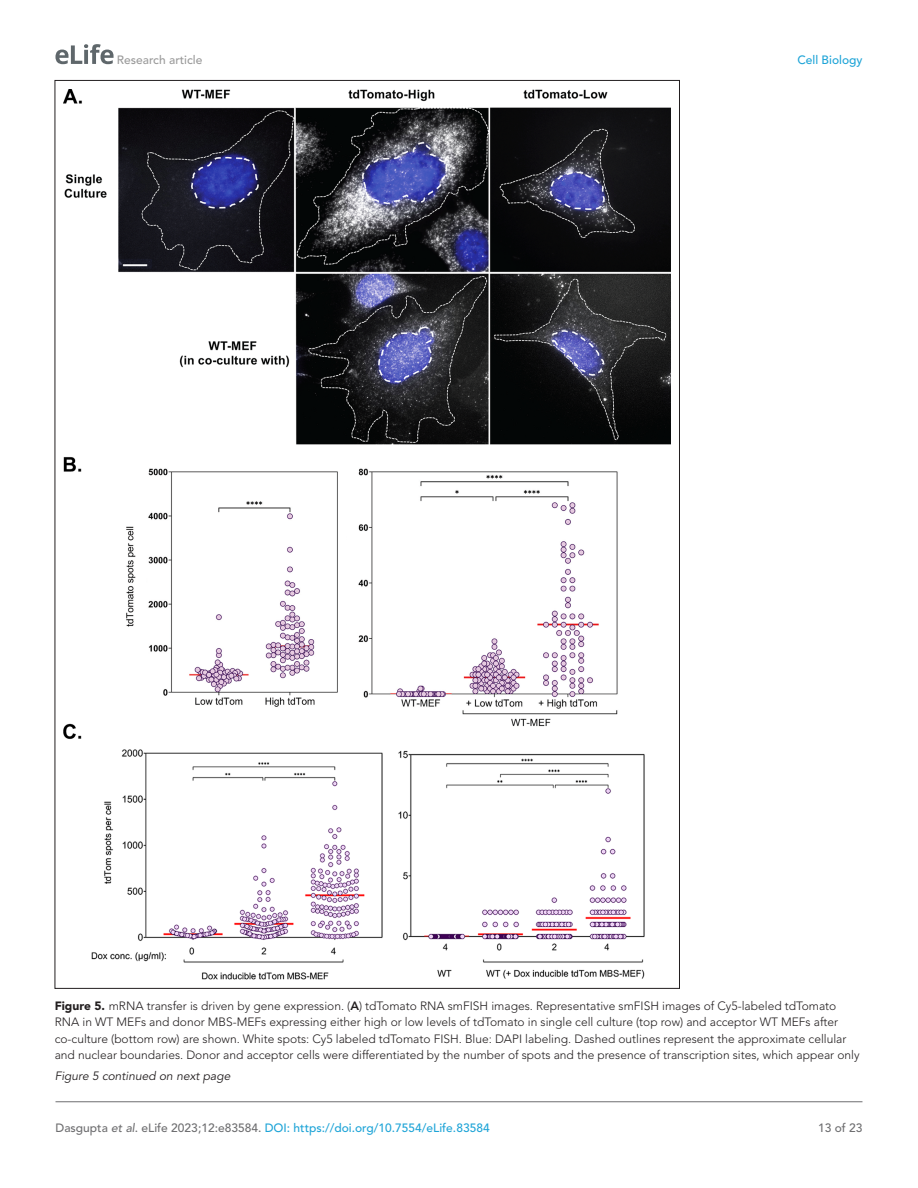
<style>
.page{position:relative;width:918px;height:1188px;background:#fff}
.page>*{position:absolute;margin:0;border:0;box-sizing:border-box;transform-origin:0 0}
.t1{font:300 12px/16.5px "Avenir LT Std";color:#231f20}
.t2{font:500 12px "Avenir LT Std";color:#1ea4d7}
.t3{font:italic 12px "Avenir LT Std";color:#231f20}
.t4{font:500 12px "Avenir LT Std";color:#9a9a9a}
.t5{font:500 12px "Avenir LT Std";color:#6e6e70}
.s1{font-weight:900}
.s2{font-weight:800}
.s3{color:#6e6e70}
.s4{font-style:italic;color:#6e6e70}
</style>
<div class="page">
<svg style="left:55px;top:44px;width:59px;height:20px"></svg>
<hr style="left:56px;top:1101px;width:806px;height:1px;background:#6e6e70">
<img style="left:64px;top:89px;width:606px;height:890px">
<p class="t4" style="left:117px;top:53px;width:87px">Research article</p>
<p class="t2" style="left:797px;top:53px;width:67px">Cell Biology</p>
<p class="t1" style="left:55px;top:997px;width:806px"><span class="s1">Figure 5.</span> mRNA transfer is driven by gene expression. (<span class="s2">A</span>) tdTomato RNA smFISH images. Representative smFISH images of Cy5-labeled tdTomato RNA in WT MEFs and donor MBS-MEFs expressing either high or low levels of tdTomato in single cell culture (top row) and acceptor WT MEFs after co-culture (bottom row) are shown. White spots: Cy5 labeled tdTomato FISH. Blue: DAPI labeling. Dashed outlines represent the approximate cellular and nuclear boundaries. Donor and acceptor cells were differentiated by the number of spots and the presence of transcription sites, which appear only</p>
<p class="t3" style="left:55px;top:1069px;width:177px">Figure 5 continued on next page</p>
<p class="t2" style="left:56px;top:1121px;width:436px"><span class="s3">Dasgupta</span> <span class="s4">et al</span><span class="s3">. eLife 2023;12:e83584.</span> DOI: https://doi.org/10.7554/eLife.83584</p>
<p class="t5" style="left:818px;top:1121px;width:46px">13 of 23</p>
</div>
